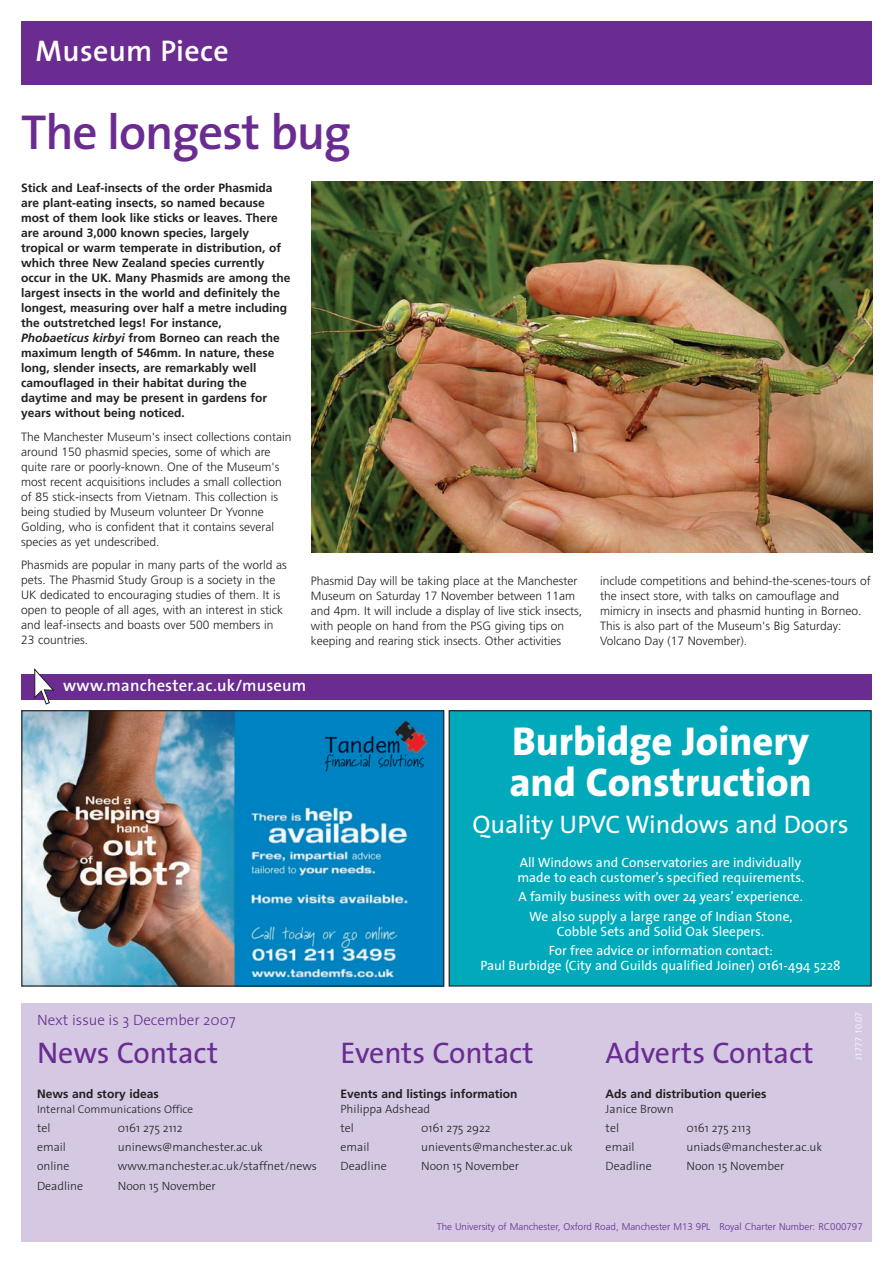
<style>
.page{position:relative;width:893px;height:1263px;background:#fff}
.page>*{position:absolute;margin:0;border:0;box-sizing:border-box;transform-origin:0 0}
.t1{font:600 49.5px "The Sans";letter-spacing:-.025em;color:#6a2c91}
.t2{font:800 40.5px/40.5px "The Sans";color:#fff}
.t3{font:30px "The Sans";color:#6a2c91}
.t4{font:600 30px "The Sans";letter-spacing:.01em;color:#fff}
.t5{font:25.5px "The Sans";color:#fff}
.t6{font:600 16.5px "The Sans";letter-spacing:.01em;color:#fff}
.t7{font:300 15px "The Sans";color:#6a2c91}
.t8{font:13.5px/19.2px "The Sans";color:#fff;text-align:center}
.t9{font:300 12px/15px "Frutiger";color:#231f20}
.t10{font:700 12px/15px "Frutiger";color:#231f20}
.t11{font:300 12px/19.2px "The Sans";color:#231f20}
.t12{font:300 11.25px "The Sans";color:#231f20}
.t13{font:300 9.75px "Frutiger";color:#6a2c91}
.t14{font:300 9px "Frutiger";color:#fff}
.s1{font-style:italic}
</style>
<div class="page">
<img style="left:312px;top:182px;width:561px;height:370px">
<div style="left:21px;top:1003px;width:851px;height:239px;background:#d4c8e2"></div>
<div style="left:21px;top:21px;width:851px;height:64px;background:#6a2c91"></div>
<img style="left:23px;top:712px;width:419px;height:272px">
<div style="left:21px;top:710px;width:423px;height:276px;border:1px solid #231f20"></div>
<div style="left:449px;top:711px;width:422px;height:275px;background:#0ab"></div>
<div style="left:449px;top:710px;width:423px;height:276px;border:1px solid #231f20"></div>
<div style="left:21px;top:674px;width:851px;height:25px;background:#6a2c91"></div>
<svg style="left:35px;top:669px;width:19px;height:35px"></svg>
<h3 class="t4" style="left:36px;top:39px;width:195px">Museum Piece</h3>
<h1 class="t1" style="left:21px;top:112px;width:332px">The longest bug</h1>
<p class="t10" style="left:21px;top:181px;width:271px">Stick and Leaf-insects of the order Phasmida are plant-eating insects, so named because most of them look like sticks or leaves. There are around 3,000 known species, largely tropical or warm temperate in distribution, of which three New Zealand species currently occur in the UK. Many Phasmids are among the largest insects in the world and definitely the longest, measuring over half a metre including the outstretched legs! For instance, <span class="s1">Phobaeticus kirbyi</span> from Borneo can reach the maximum length of 546mm. In nature, these long, slender insects, are remarkably well camouflaged in their habitat during the daytime and may be present in gardens for years without being noticed.</p>
<p class="t9" style="left:21px;top:430px;width:272px">The Manchester Museum's insect collections contain around 150 phasmid species, some of which are quite rare or poorly-known. One of the Museum's most recent acquisitions includes a small collection of 85 stick-insects from Vietnam. This collection is being studied by Museum volunteer Dr Yvonne Golding, who is confident that it contains several species as yet undescribed.</p>
<p class="t9" style="left:21px;top:558px;width:267px">Phasmids are popular in many parts of the world as pets. The Phasmid Study Group is a society in the UK dedicated to encouraging studies of them. It is open to people of all ages, with an interest in stick and leaf-insects and boasts over 500 members in 23 countries.</p>
<p class="t9" style="left:311px;top:575px;width:273px">Phasmid Day will be taking place at the Manchester Museum on Saturday 17 November between 11am and 4pm. It will include a display of live stick insects, with people on hand from the PSG giving tips on keeping and rearing stick insects. Other activities</p>
<p class="t9" style="left:600px;top:575px;width:272px">include competitions and behind-the-scenes-tours of the insect store, with talks on camouflage and mimicry in insects and phasmid hunting in Borneo.<br>This is also part of the Museum's Big Saturday:<br>Volcano Day (17 November).</p>
<h3 class="t6" style="left:63px;top:679px;width:245px">www.manchester.ac.uk/museum</h3>
<p class="t7" style="left:37px;top:1014px;width:200px">Next issue is 3 December 2007</p>
<h3 class="t3" style="left:37px;top:1041px;width:183px">News Contact</h3>
<p class="t10" style="left:37px;top:1087px;width:123px">News and story ideas</p>
<p class="t12" style="left:37px;top:1104px;width:158px">Internal Communications Office</p>
<p class="t11" style="left:37px;top:1119px;width:15px">tel</p>
<p class="t11" style="left:118px;top:1119px;width:66px">0161 275 2112</p>
<p class="t11" style="left:37px;top:1138px;width:31px">email</p>
<p class="t11" style="left:118px;top:1138px;width:147px">uninews@manchester.ac.uk</p>
<p class="t11" style="left:37px;top:1158px;width:34px">online</p>
<p class="t11" style="left:118px;top:1158px;width:201px">www.manchester.ac.uk/staffnet/news</p>
<p class="t11" style="left:37px;top:1177px;width:48px">Deadline</p>
<p class="t11" style="left:118px;top:1177px;width:99px">Noon 15 November</p>
<h2 class="t2" style="left:509px;top:725px;width:304px">Burbidge Joinery and Construction</h2>
<h3 class="t5" style="left:472px;top:815px;width:378px">Quality UPVC Windows and Doors</h3>
<p class="t8" style="left:517px;top:856px;width:288px;line-height:15px;text-align:left">All Windows and Conservatories are individually made to each customer’s specified requirements.</p>
<p class="t8" style="left:519px;top:888px;width:286px">A family business with over 24 years’ experience.<br>We also supply a large range of Indian Stone,</p>
<p class="t8" style="left:549px;top:923px;width:226px">Cobble Sets and Solid Oak Sleepers.<br>For free advice or information contact:</p>
<p class="t8" style="left:480px;top:957px;width:362px">Paul Burbidge (City and Guilds qualified Joiner) 0161-494 5228</p>
<h3 class="t3" style="left:340px;top:1041px;width:195px">Events Contact</h3>
<h3 class="t3" style="left:606px;top:1041px;width:210px">Adverts Contact</h3>
<p class="t14" style="left:855px;top:1060px;width:50px;rotate:-90deg">J1777 10.07</p>
<p class="t10" style="left:340px;top:1087px;width:178px">Events and listings information</p>
<p class="t11" style="left:340px;top:1100px;width:91px">Philippa Adshead tel</p>
<p class="t11" style="left:421px;top:1119px;width:71px">0161 275 2922</p>
<p class="t10" style="left:606px;top:1087px;width:162px">Ads and distribution queries</p>
<p class="t11" style="left:606px;top:1100px;width:70px">Janice Brown tel</p>
<p class="t11" style="left:686px;top:1119px;width:66px">0161 275 2113</p>
<p class="t11" style="left:340px;top:1138px;width:31px">email</p>
<p class="t11" style="left:421px;top:1138px;width:153px">unievents@manchester.ac.uk</p>
<p class="t11" style="left:340px;top:1158px;width:48px">Deadline</p>
<p class="t11" style="left:421px;top:1158px;width:99px">Noon 15 November</p>
<p class="t11" style="left:606px;top:1138px;width:31px">email</p>
<p class="t11" style="left:686px;top:1138px;width:137px">uniads@manchester.ac.uk</p>
<p class="t11" style="left:606px;top:1158px;width:48px">Deadline</p>
<p class="t11" style="left:686px;top:1158px;width:99px">Noon 15 November</p>
<p class="t13" style="left:437px;top:1222px;width:427px">The University of Manchester, Oxford Road, Manchester M13 9PL Royal Charter Number: RC000797</p>
</div>
